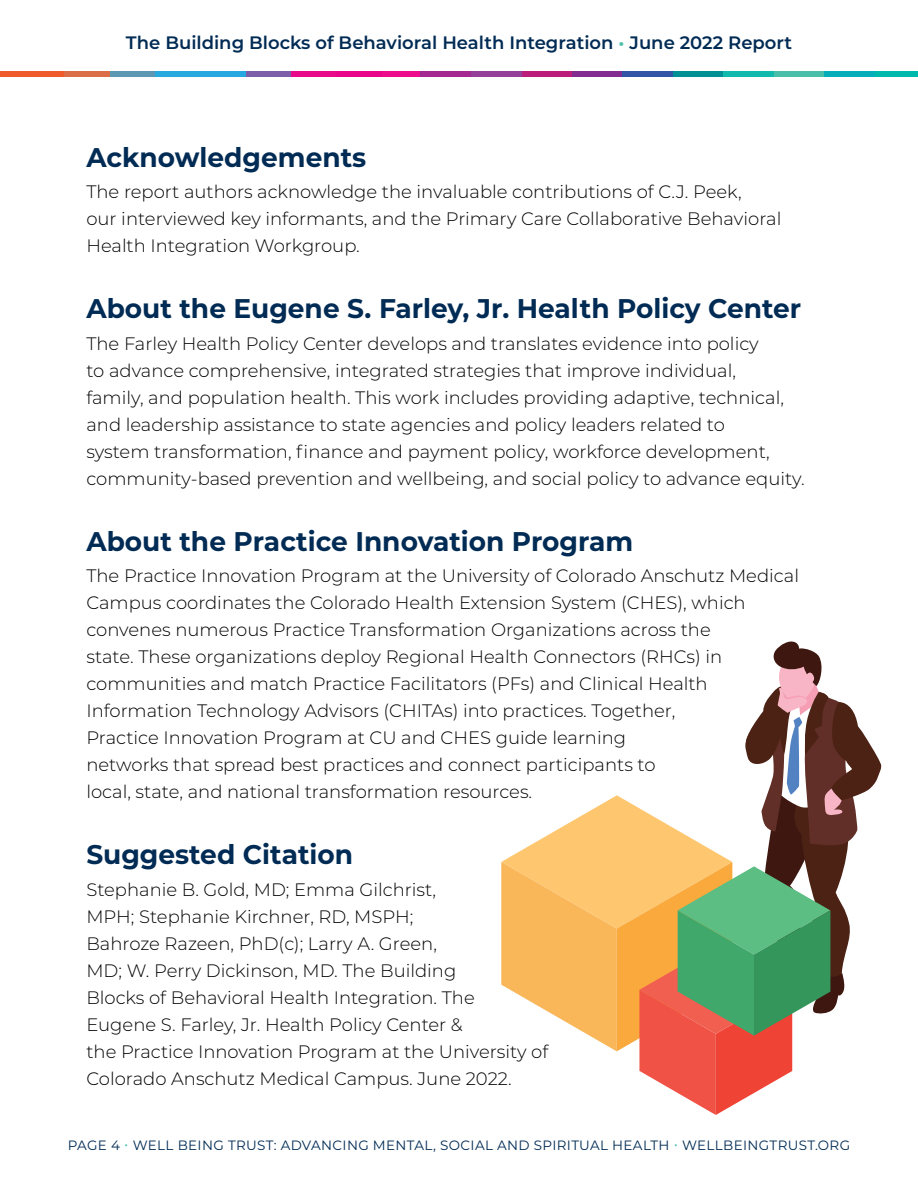
<style>
.page{position:relative;width:918px;height:1188px;background:#fff}
.page>*{position:absolute;margin:0;border:0;box-sizing:border-box;transform-origin:0 0}
.t1{font:700 27px "Montserrat";color:#002b54}
.t2{font:300 18px/27px "Montserrat";color:#000}
.t3{font:600 18px "Montserrat";color:#002b54}
.t4{font:13.5px "Montserrat";letter-spacing:.025em;color:#002b54}
.s1{color:#4dc0aa}
</style>
<div class="page">
<div style="left:381px;top:71px;width:40px;height:5px;background:#ec0c8c"></div>
<div style="left:336px;top:71px;width:45px;height:5px;background:#e8058a"></div>
<div style="left:290px;top:71px;width:46px;height:5px;background:#e80a8b"></div>
<div style="left:245px;top:71px;width:45px;height:5px;background:#7d5ea8"></div>
<div style="left:200px;top:71px;width:45px;height:5px;background:#25a9e0"></div>
<div style="left:154px;top:71px;width:46px;height:5px;background:#27aadd"></div>
<div style="left:109px;top:71px;width:45px;height:5px;background:#5c97b3"></div>
<div style="left:64px;top:71px;width:45px;height:5px;background:#db6e49"></div>
<div style="left:18px;top:71px;width:46px;height:5px;background:#f15a2b"></div>
<div style="left:0;top:71px;width:18px;height:5px;background:#f15a2b"></div>
<div style="left:874px;top:71px;width:44px;height:5px;background:#00b9ac"></div>
<div style="left:824px;top:71px;width:50px;height:5px;background:#06aeb9"></div>
<div style="left:773px;top:71px;width:51px;height:5px;background:#49bfaa"></div>
<div style="left:723px;top:71px;width:50px;height:5px;background:#11baad"></div>
<div style="left:672px;top:71px;width:51px;height:5px;background:#028f95"></div>
<div style="left:622px;top:71px;width:50px;height:5px;background:#3355a6"></div>
<div style="left:572px;top:71px;width:50px;height:5px;background:#822b90"></div>
<div style="left:521px;top:71px;width:51px;height:5px;background:#ba1e7a"></div>
<div style="left:471px;top:71px;width:50px;height:5px;background:#954098"></div>
<div style="left:420px;top:71px;width:51px;height:5px;background:#a42990"></div>
<svg style="left:501px;top:641px;width:381px;height:474px"></svg>
<p class="t3" style="left:126px;top:30px;width:668px">The Building Blocks of Behavioral Health Integration <span class="s1">•</span> June 2022 Report</p>
<h1 class="t1" style="left:86px;top:137px;width:281px">Acknowledgements</h1>
<p class="t2" style="left:86px;top:178px;width:697px">The report authors acknowledge the invaluable contributions of C.J. Peek,<br>our interviewed key informants, and the Primary Care Collaborative Behavioral<br>Health Integration Workgroup.</p>
<h1 class="t1" style="left:86px;top:289px;width:716px">About the Eugene S. Farley, Jr. Health Policy Center</h1>
<p class="t2" style="left:86px;top:329px;width:720px">The Farley Health Policy Center develops and translates evidence into policy<br>to advance comprehensive, integrated strategies that improve individual,<br>family, and population health. This work includes providing adaptive, technical, and leadership assistance to state agencies and policy leaders related to<br>system transformation, finance and payment policy, workforce development, community-based prevention and wellbeing, and social policy to advance equity.</p>
<h1 class="t1" style="left:86px;top:522px;width:548px">About the Practice Innovation Program</h1>
<p class="t2" style="left:86px;top:562px;width:714px">The Practice Innovation Program at the University of Colorado Anschutz Medical Campus coordinates the Colorado Health Extension System (CHES), which convenes numerous Practice Transformation Organizations across the<br>state. These organizations deploy Regional Health Connectors (RHCs) in communities and match Practice Facilitators (PFs) and Clinical Health Information Technology Advisors (CHITAs) into practices. Together,<br>Practice Innovation Program at CU and CHES guide learning<br>networks that spread best practices and connect participants to<br>local, state, and national transformation resources.</p>
<h1 class="t1" style="left:86px;top:835px;width:268px">Suggested Citation</h1>
<p class="t2" style="left:86px;top:875px;width:463px">Stephanie B. Gold, MD; Emma Gilchrist,<br>MPH; Stephanie Kirchner, RD, MSPH;<br>Bahroze Razeen, PhD(c); Larry A. Green,<br>MD; W. Perry Dickinson, MD. The Building<br>Blocks of Behavioral Health Integration. The Eugene S. Farley, Jr. Health Policy Center &amp;<br>the Practice Innovation Program at the University of Colorado Anschutz Medical Campus. June 2022.</p>
<p class="t4" style="left:68px;top:1136px;width:784px">PAGE 4 <span class="s1">•</span> WELL BEING TRUST: ADVANCING MENTAL, SOCIAL AND SPIRITUAL HEALTH <span class="s1">•</span> WELLBEINGTRUST.ORG</p>
</div>
